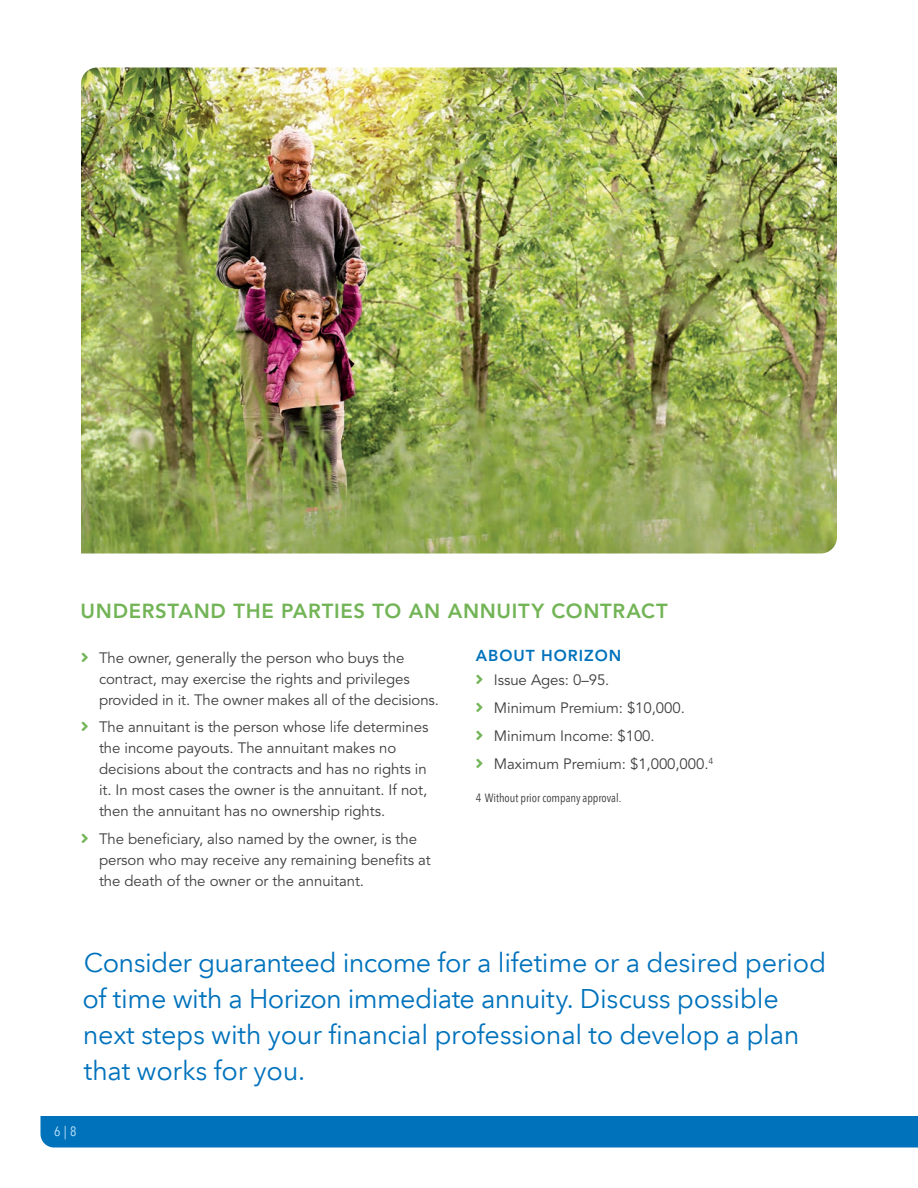
<style>
.page{position:relative;width:918px;height:1188px;background:#fff}
.page>*{position:absolute;margin:0;border:0;box-sizing:border-box;transform-origin:0 0}
.t1{font:27px/36px "Avenir Next LT Pro";letter-spacing:-.01em;color:#0072bc}
.MAJOR_HEAD{font:800 20.25px "Avenir LT Std";letter-spacing:.035em;color:#72b456}
.MSP_subhead_1{font:800 15.75px "Avenir LT Std";letter-spacing:.06em;color:#0072bc}
.MSP_body_text{font:15px/21px "Avenir LT Std";letter-spacing:-.005em;color:#3e3e3f}
.t2{font:condensed 13.5px "Avenir Next LT Pro";color:#c2e4f7}
.MC_disclosure{font:condensed 12px "Avenir Next LT Pro";letter-spacing:-.005em;color:#3e3e3f}
.s1{color:#72b456}
</style>
<div class="page">
<div style="left:40px;top:1116px;width:878px;height:32px;background:#0072bc"></div>
<img style="left:81px;top:68px;width:756px;height:486px">
<p class="MAJOR_HEAD" style="left:81px;top:599px;width:589px">UNDERSTAND THE PARTIES TO AN ANNUITY CONTRACT</p>
<p class="MSP_subhead_1" style="left:476px;top:647px;width:147px">ABOUT HORIZON</p>
<p class="MSP_body_text" style="left:476px;top:670px;width:135px"><span class="s1">■●▼</span> Issue Ages: 0–95.</p>
<p class="MSP_body_text" style="left:476px;top:698px;width:211px"><span class="s1">■●▼</span> Minimum Premium: $10,000.</p>
<p class="MSP_body_text" style="left:476px;top:726px;width:180px"><span class="s1">■●▼</span> Minimum Income: $100.</p>
<p class="MSP_body_text" style="left:476px;top:753px;width:239px"><span class="s1">■●▼</span> Maximum Premium: $1,000,000.<sup>4</sup></p>
<p class="MC_disclosure" style="left:476px;top:790px;width:147px">4 Without prior company approval.</p>
<p class="MSP_body_text" style="left:99px;top:647px;width:341px;text-indent:-18px"><span class="s1">■●▼</span> The owner, generally the person who buys the contract, may exercise the rights and privileges provided in it. The owner makes all of the decisions.</p>
<p class="MSP_body_text" style="left:99px;top:717px;width:331px;text-indent:-18px"><span class="s1">■●▼</span> The annuitant is the person whose life determines the income payouts. The annuitant makes no decisions about the contracts and has no rights in it. In most cases the owner is the annuitant. If not, then the annuitant has no ownership rights.</p>
<p class="MSP_body_text" style="left:99px;top:829px;width:333px;text-indent:-18px"><span class="s1">■●▼</span> The beneficiary, also named by the owner, is the person who may receive any remaining benefits at the death of the owner or the annuitant.</p>
<p class="t1" style="left:82px;top:945px;width:745px">Consider guaranteed income for a lifetime or a desired period of time with a Horizon immediate annuity. Discuss possible next steps with your financial professional to develop a plan that works for you.</p>
<p class="t2" style="left:54px;top:1123px;width:24px">6|8</p>
</div>
